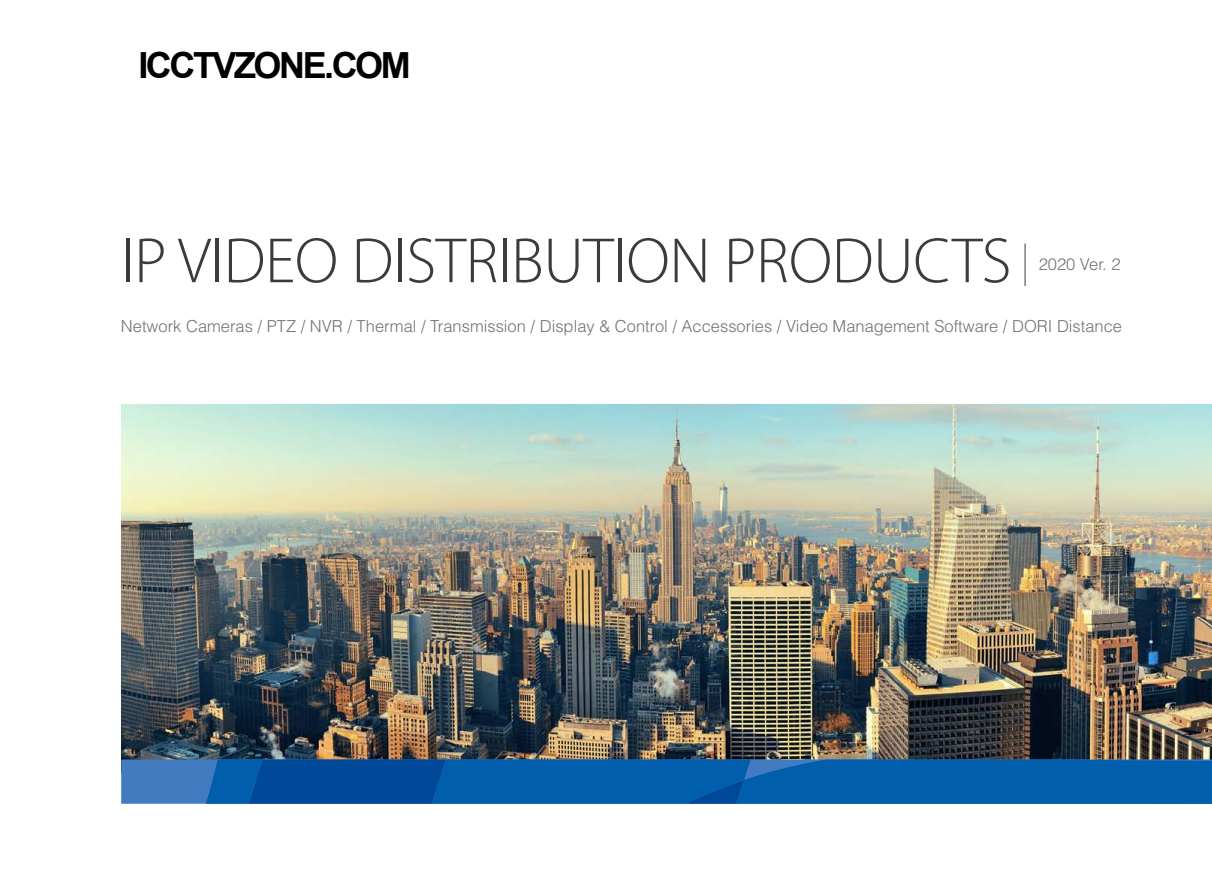
<style>
.page{position:relative;width:1212px;height:893px;background:#fff}
.page>*{position:absolute;margin:0;border:0;box-sizing:border-box;transform-origin:0 0}
.t1{font:300 64.5px "Myriad Pro";letter-spacing:-.005em;color:#3e3a39}
.t2{font:700 36px "Arial";letter-spacing:-.07em;color:#000}
.t3{font:300 16.5px "Helvetica";color:#727171}
</style>
<div class="page">
<img style="left:121px;top:404px;width:1091px;height:355px">
<div style="left:121px;top:759px;width:85px;height:45px;background:#427bbf"></div>
<svg style="left:206px;top:759px;width:1006px;height:45px;background:#035aa9"></svg>
<hr style="left:1025px;top:243px;width:1px;height:43px;background:#3e3a39">
<h2 class="t2" style="left:138px;top:47px;width:274px">ICCTVZONE.COM</h2>
<h1 class="t1" style="left:121px;top:222px;width:892px">IP VIDEO DISTRIBUTION PRODUCTS</h1>
<p class="t3" style="left:121px;top:316px;width:1003px">Network Cameras / PTZ / NVR / Thermal / Transmission / Display &amp; Control / Accessories / Video Management Software / DORI Distance</p>
<p class="t3" style="left:1039px;top:254px;width:83px">2020 Ver. 2</p>
</div>
